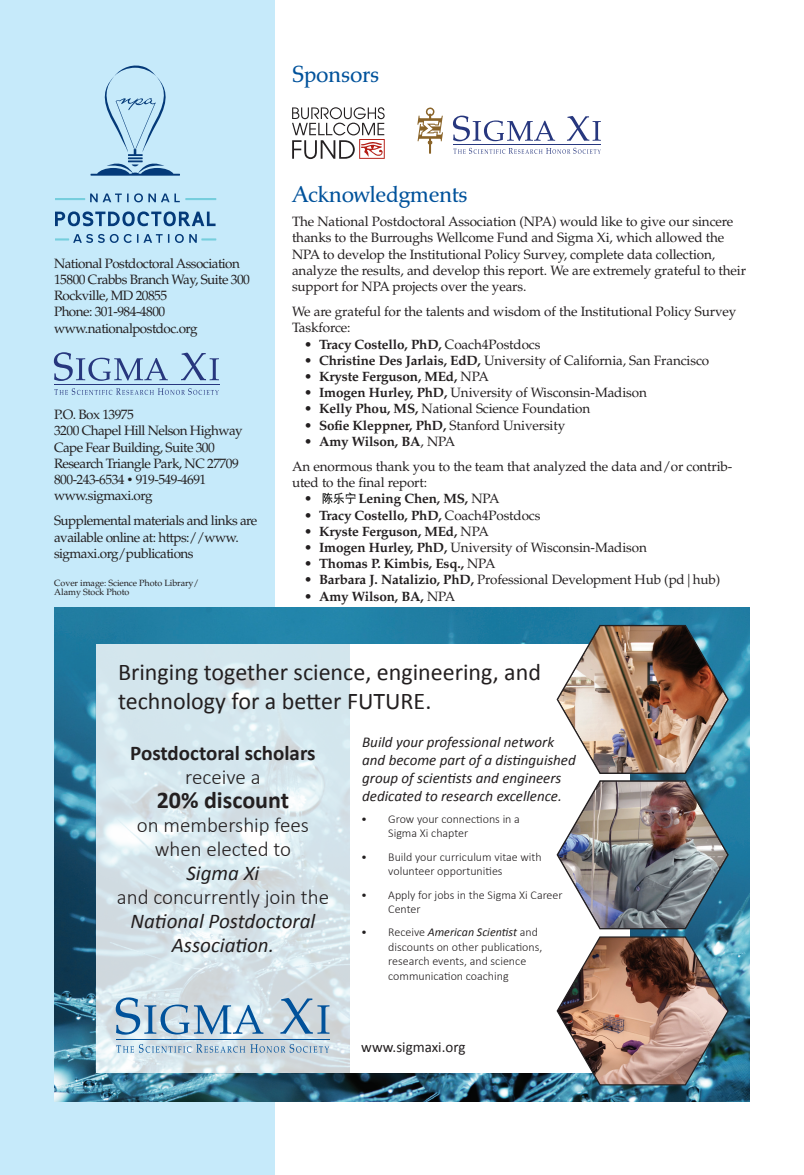
<style>
.page{position:relative;width:804px;height:1175px;background:#fff}
.page>*{position:absolute;margin:0;border:0;box-sizing:border-box;transform-origin:0 0}
.t1{font:24px/28.8px "Calibri";color:#231f20}
.NPA_Head2{font:24px "Palatino Bk H";letter-spacing:-.005em;color:#01529b}
.t2{font:700 24px "Calibri";color:#231f20}
.t3{font:300 21px/24px "Calibri";color:#231f20;text-align:center}
.t4{font:700 21px/24px "Calibri";color:#231f20;text-align:center}
.t5{font:italic 15px/18px "Calibri";color:#231f20}
.t6{font:15px "Calibri";color:#231f20}
.NPA_Text_no_indent{font:13.5px/16.2px "Palatino LT Std";letter-spacing:-.01em;color:#231f20}
.Body_-_indent{font:13.5px/16.2px "Palatino LT Std";letter-spacing:-.04em;color:#231f20}
.t7{font:700 13.5px "Palatino LT Std";letter-spacing:-.01em;color:#231f20}
.t8{font:300 12px/14.4px "Calibri";color:#231f20}
.ASCredit{font:9px/9px "Palatino LT Std";letter-spacing:-.01em;color:#231f20}
.s1{font-size:10.5px}
.s2{font-weight:400}
.s3{font-weight:700}
.s4{font-weight:300}
.s5{font-weight:400;font-style:italic}
</style>
<div class="page">
<div style="left:0;top:0;width:274px;height:1174px;background:#c6eafa"></div>
<hr style="left:54px;top:384px;width:165px;height:1px;background:#27377e">
<svg style="left:54px;top:388px;width:164px;height:7px"></svg>
<svg style="left:54px;top:352px;width:114px;height:29px"></svg>
<svg style="left:181px;top:352px;width:38px;height:28px"></svg>
<img style="left:322px;top:492px;width:34px;height:12px">
<svg style="left:292px;top:107px;width:92px;height:52px"></svg>
<hr style="left:453px;top:144px;width:148px;height:1px;background:#27377e">
<svg style="left:453px;top:148px;width:147px;height:6px"></svg>
<svg style="left:453px;top:116px;width:102px;height:25px"></svg>
<svg style="left:567px;top:116px;width:33px;height:25px"></svg>
<svg style="left:417px;top:107px;width:26px;height:47px"></svg>
<svg style="left:90px;top:65px;width:90px;height:111px"></svg>
<hr style="left:185px;top:198px;width:31px;height:2px;background:#76cedd">
<svg style="left:55px;top:193px;width:125px;height:9px"></svg>
<svg style="left:55px;top:234px;width:161px;height:9px"></svg>
<svg style="left:55px;top:211px;width:160px;height:15px"></svg>
<img style="left:54px;top:608px;width:695px;height:493px">
<div style="left:96px;top:644px;width:533px;height:428px;background:#fff"></div>
<img style="left:96px;top:644px;width:253px;height:429px">
<img style="left:555px;top:624px;width:174px;height:462px">
<hr style="left:116px;top:1038px;width:213px;height:1px;background:#01529b">
<svg style="left:116px;top:1044px;width:213px;height:8px;background:#b3c8d8"></svg>
<svg style="left:116px;top:997px;width:147px;height:37px;background:#a7c2d6"></svg>
<svg style="left:280px;top:998px;width:49px;height:35px;background:#9cb6cb"></svg>
<p class="NPA_Head2" style="left:292px;top:58px;width:89px">Sponsors</p>
<p class="Body_-_indent" style="left:54px;top:255px;width:187px">National Postdoctoral Association</p>
<p class="Body_-_indent" style="left:54px;top:271px;width:197px">15800 Crabbs Branch Way, Suite 300<br>Rockville, MD 20855</p>
<p class="Body_-_indent" style="left:54px;top:304px;width:113px">Phone: 301-984-4800</p>
<p class="Body_-_indent" style="left:54px;top:320px;width:145px">www.nationalpostdoc.org</p>
<p class="Body_-_indent" style="left:54px;top:407px;width:81px">P.O. Box 13975</p>
<p class="Body_-_indent" style="left:54px;top:423px;width:190px">3200 Chapel Hill Nelson Highway</p>
<p class="Body_-_indent" style="left:54px;top:439px;width:162px">Cape Fear Building, Suite 300</p>
<p class="Body_-_indent" style="left:54px;top:455px;width:186px">Research Triangle Park, NC 27709</p>
<p class="Body_-_indent" style="left:54px;top:471px;width:154px">800-243-6534 <span class="s1">•</span> 919-549-4691</p>
<p class="Body_-_indent" style="left:54px;top:488px;width:100px">www.sigmaxi.org</p>
<p class="Body_-_indent" style="left:54px;top:513px;width:205px">Supplemental materials and links are available online at: https://www. sigmaxi.org/publications</p>
<p class="ASCredit" style="left:54px;top:579px;width:146px">Cover image: Science Photo Library/<br>Alamy Stock Photo</p>
<p class="NPA_Head2" style="left:292px;top:178px;width:177px">Acknowledgments</p>
<p class="NPA_Text_no_indent" style="left:292px;top:214px;width:455px">The National Postdoctoral Association (NPA) would like to give our sincere thanks to the Burroughs Wellcome Fund and Sigma Xi, which allowed the NPA to develop the Institutional Policy Survey, complete data collection, analyze the results, and develop this report. We are extremely grateful to their support for NPA projects over the years.</p>
<p class="NPA_Text_no_indent" style="left:292px;top:304px;width:445px">We are grateful for the talents and wisdom of the Institutional Policy Survey<br>Taskforce:</p>
<p class="t7" style="left:304px;top:336px;width:238px">• Tracy Costello, PhD, <span class="s2">Coach4Postdocs</span></p>
<p class="NPA_Text_no_indent" style="left:304px;top:352px;width:406px"><span class="s3">• Christine Des Jarlais, EdD,</span> University of California, San Francisco</p>
<p class="t7" style="left:304px;top:368px;width:186px">• Kryste Ferguson, MEd, <span class="s2">NPA</span></p>
<p class="NPA_Text_no_indent" style="left:304px;top:385px;width:344px"><span class="s3">• Imogen Hurley, PhD,</span> University of Wisconsin-Madison</p>
<p class="NPA_Text_no_indent" style="left:304px;top:401px;width:288px"><span class="s3">• Kelly Phou, MS,</span> National Science Foundation</p>
<p class="t7" style="left:304px;top:417px;width:262px">• Sofie Kleppner, PhD, <span class="s2">Stanford University</span></p>
<p class="t7" style="left:304px;top:433px;width:153px">• Amy Wilson, BA<span class="s2">, NPA</span></p>
<p class="NPA_Text_no_indent" style="left:292px;top:458px;width:441px">An enormous thank you to the team that analyzed the data and/or contrib&shy;uted to the final report:</p>
<p class="t7" style="left:304px;top:491px;width:10px">•</p>
<p class="t7" style="left:358px;top:491px;width:143px">Lening Chen, MS, <span class="s2">NPA</span></p>
<p class="t7" style="left:304px;top:507px;width:238px">• Tracy Costello, PhD, <span class="s2">Coach4Postdocs</span></p>
<p class="t7" style="left:304px;top:523px;width:186px">• Kryste Ferguson, MEd, <span class="s2">NPA</span></p>
<p class="NPA_Text_no_indent" style="left:304px;top:539px;width:344px"><span class="s3">• Imogen Hurley, PhD,</span> University of Wisconsin-Madison</p>
<p class="t7" style="left:304px;top:556px;width:193px">• Thomas P. Kimbis, Esq., <span class="s2">NPA</span></p>
<p class="NPA_Text_no_indent" style="left:304px;top:572px;width:417px"><span class="s3">• Barbara J. Natalizio, PhD,</span> Professional Development Hub (pd|hub)</p>
<p class="t7" style="left:304px;top:588px;width:153px">• Amy Wilson, BA, <span class="s2">NPA</span></p>
<p class="t1" style="left:118px;top:657px;width:424px">Bringing together science, engineering, and technology for a better FUTURE.</p>
<p class="t4" style="left:130px;top:741px;width:187px">Postdoctoral scholars <span class="s4">receive a</span></p>
<p class="t2" style="left:157px;top:784px;width:134px">20% discount</p>
<p class="t3" style="left:117px;top:813px;width:213px">on membership fees when elected to<br><span class="s5">Sigma Xi<br></span>and concurrently join the<br><span class="s5">National Postdoctoral<br>Association.</span></p>
<p class="t5" style="left:362px;top:732px;width:215px">Build your professional network and become part of a distinguished group of scientists and engineers dedicated to research excellence.</p>
<p class="t8" style="left:388px;top:811px;width:133px;text-indent:-27px">• Grow your connections in a<br>Sigma Xi chapter</p>
<p class="t8" style="left:388px;top:849px;width:155px;text-indent:-27px">• Build your curriculum vitae with volunteer opportunities</p>
<p class="t8" style="left:388px;top:887px;width:176px;text-indent:-27px">• Apply for jobs in the Sigma Xi Career<br>Center</p>
<p class="t8" style="left:388px;top:925px;width:155px;text-indent:-27px">• Receive <span class="s5">American Scientist</span> and discounts on other publications, research events, and science communication coaching</p>
<p class="t6" style="left:361px;top:1037px;width:106px">www.sigmaxi.org</p>
</div>
